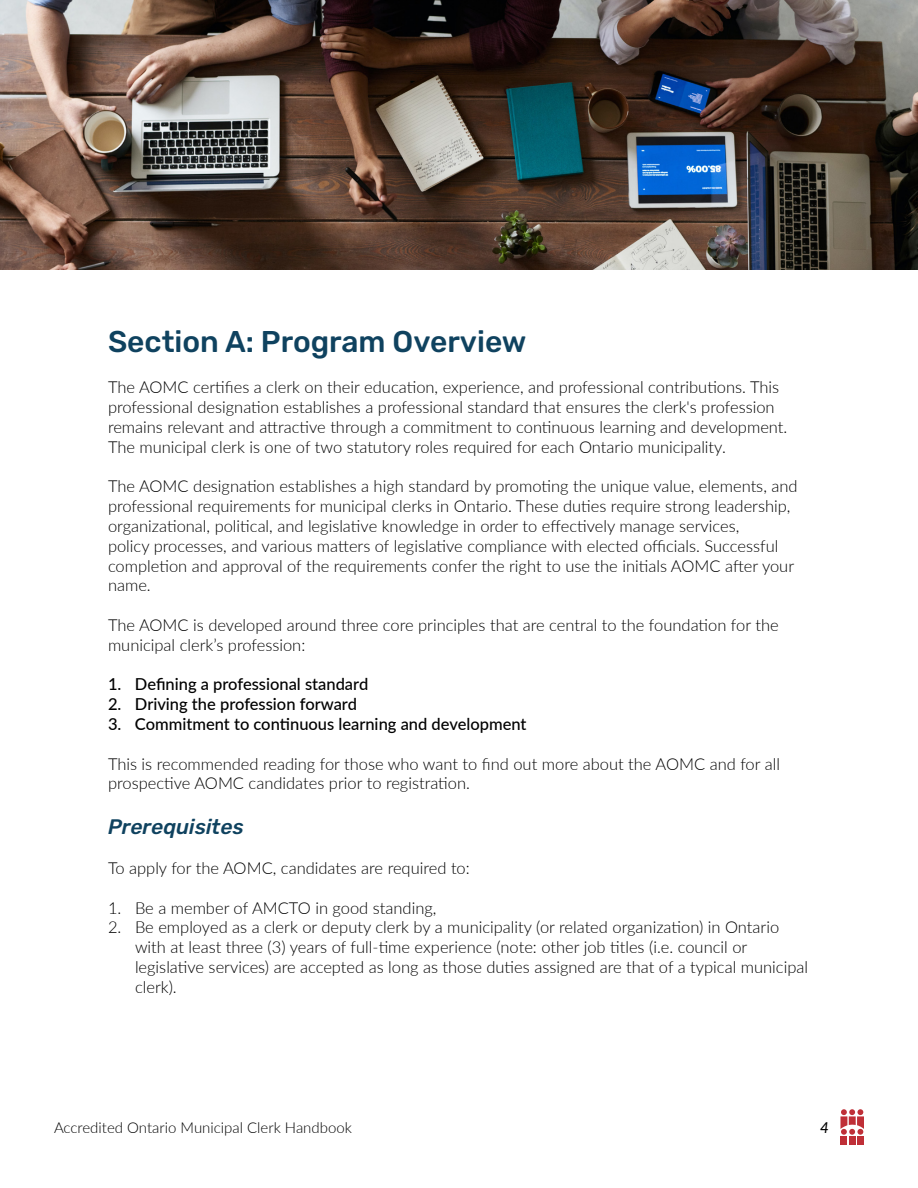
<style>
.page{position:relative;width:918px;height:1188px;background:#fff}
.page>*{position:absolute;margin:0;border:0;box-sizing:border-box;transform-origin:0 0}
.t1{font:500 30px "Rubik";color:#0f425f}
.t2{font:italic 500 21px "Rubik";color:#0f425f}
.t3{font:300 16.5px/19.8px "Lato";color:#000}
.t4{font:500 16.5px "Lato";color:#000}
.t5{font:300 15px "Lato";color:#000}
.t6{font:italic 500 15px "Lato";color:#000}
</style>
<div class="page">
<div style="left:840px;top:1136px;width:7px;height:9px;background:#bf2f37"></div>
<div style="left:849px;top:1136px;width:7px;height:9px;background:#bf2f37"></div>
<div style="left:857px;top:1136px;width:7px;height:9px;background:#bf2f37"></div>
<svg style="left:840px;top:1109px;width:24px;height:26px"></svg>
<img style="left:0;top:0;width:918px;height:270px">
<h1 class="t1" style="left:108px;top:324px;width:420px">Section A: Program Overview</h1>
<p class="t3" style="left:108px;top:377px;width:681px">The AOMC certifies a clerk on their education, experience, and professional contributions. This professional designation establishes a professional standard that ensures the clerk's profession remains relevant and attractive through a commitment to continuous learning and development.<br>The municipal clerk is one of two statutory roles required for each Ontario municipality.</p>
<p class="t3" style="left:108px;top:476px;width:691px">The AOMC designation establishes a high standard by promoting the unique value, elements, and professional requirements for municipal clerks in Ontario. These duties require strong leadership, organizational, political, and legislative knowledge in order to effectively manage services,<br>policy processes, and various matters of legislative compliance with elected officials. Successful completion and approval of the requirements confer the right to use the initials AOMC after your name.</p>
<p class="t3" style="left:108px;top:615px;width:672px">The AOMC is developed around three core principles that are central to the foundation for the municipal clerk’s profession:</p>
<p class="t4" style="left:108px;top:673px;width:262px">1. Defining a professional standard</p>
<p class="t4" style="left:108px;top:692px;width:250px">2. Driving the profession forward</p>
<p class="t4" style="left:108px;top:712px;width:420px">3. Commitment to continuous learning and development</p>
<p class="t3" style="left:108px;top:753px;width:674px">This is recommended reading for those who want to find out more about the AOMC and for all prospective AOMC candidates prior to registration.</p>
<p class="t2" style="left:108px;top:815px;width:137px">Prerequisites</p>
<p class="t3" style="left:108px;top:858px;width:363px">To apply for the AOMC, candidates are required to:</p>
<p class="t3" style="left:108px;top:897px;width:330px">1. Be a member of AMCTO in good standing,</p>
<p class="t3" style="left:135px;top:917px;width:675px;text-indent:-27px">2. Be employed as a clerk or deputy clerk by a municipality (or related organization) in Ontario with at least three (3) years of full-time experience (note: other job titles (i.e. council or legislative services) are accepted as long as those duties assigned are that of a typical municipal clerk).</p>
<p class="t5" style="left:54px;top:1117px;width:299px">Accredited Ontario Municipal Clerk Handbook</p>
<p class="t6" style="left:820px;top:1117px;width:10px">4</p>
</div>
